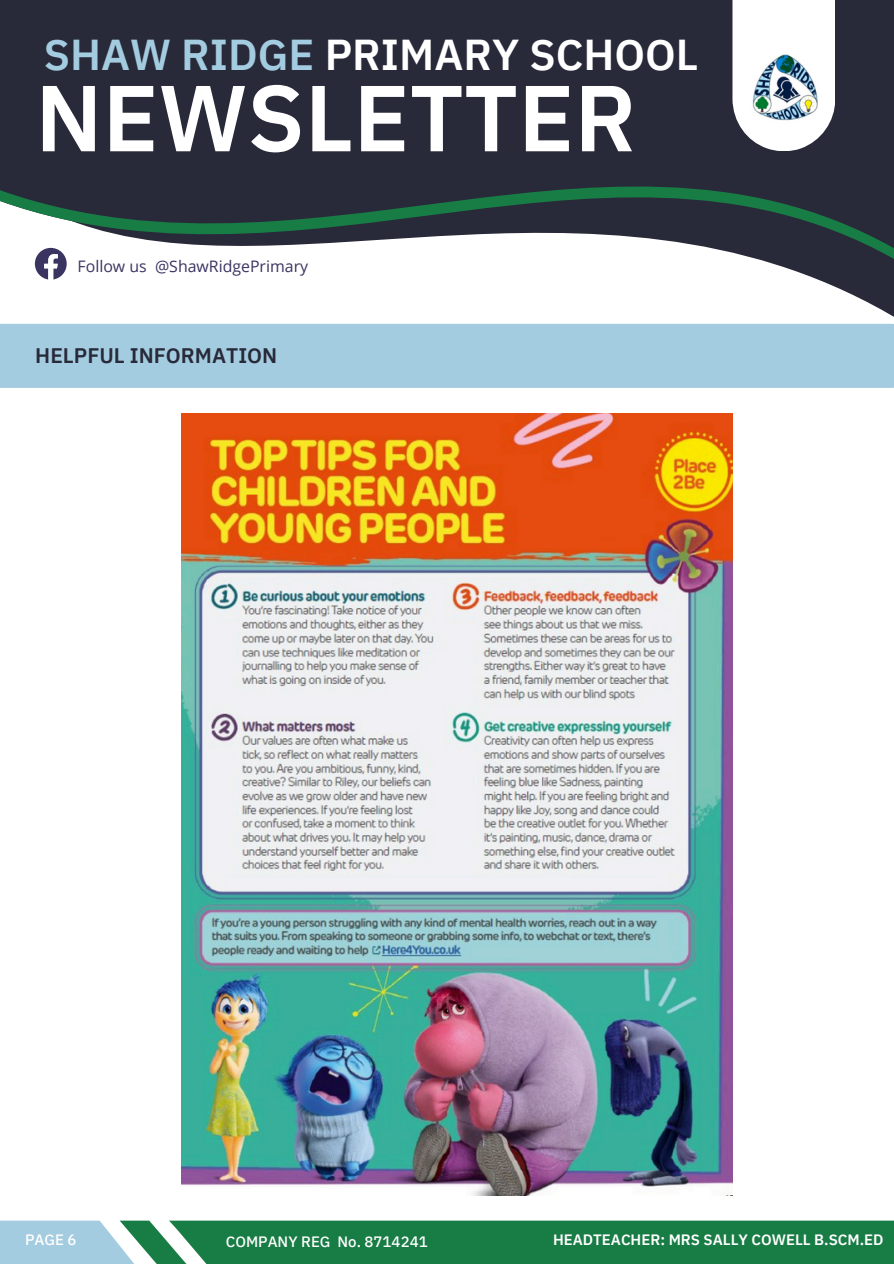
<style>
.page{position:relative;width:894px;height:1264px;background:#fff}
.page>*{position:absolute;margin:0;border:0;box-sizing:border-box;transform-origin:0 0}
.t1{font:600 93.45px "IBM Plex Sans Thai";color:#fff}
.t2{font:600 43.05px "IBM Plex Sans Thai";color:#fff}
.t3{font:600 21px "IBM Plex Sans Thai";color:#282939}
.t4{font:15.9px "Open Sans";color:#3a3461}
.t5{font:600 15px "IBM Plex Sans Thai";color:#fff}
.t6{font:500 15px "IBM Plex Sans Thai";color:#fff}
.s1{color:#a4cce0}
</style>
<div class="page">
<div style="left:0;top:0;width:893px;height:108px;background:#282939"></div>
<svg style="left:0;top:108px;width:893px;height:216px;fill:#282939"></svg>
<svg style="left:0;top:1220px;width:893px;height:43px;background:#378e64"></svg>
<svg style="left:732px;top:0;width:103px;height:151px"></svg>
<img style="left:746px;top:55px;width:75px;height:68px">
<div style="left:0;top:324px;width:893px;height:64px;background:#a4cce0"></div>
<svg style="left:35px;top:248px;width:31px;height:31px"></svg>
<img style="left:182px;top:414px;width:550px;height:781px">
<p class="t2" style="left:44px;top:30px;width:656px"><span class="s1">SHAW RIDGE</span> PRIMARY SCHOOL</p>
<p class="t1" style="left:35px;top:64px;width:602px">NEWSLETTER</p>
<p class="t4" style="left:78px;top:255px;width:232px">Follow us @ShawRidgePrimary</p>
<p class="t3" style="left:35px;top:343px;width:243px">HELPFUL INFORMATION</p>
<p class="t6" style="left:25px;top:1231px;width:53px">PAGE 6</p>
<h1 class="t6" style="left:226px;top:1232px;width:203px">COMPANY REG No. 8714241</h1>
<h2 class="t5" style="left:553px;top:1231px;width:332px">HEADTEACHER: MRS SALLY COWELL B.SCM.ED</h2>
</div>
